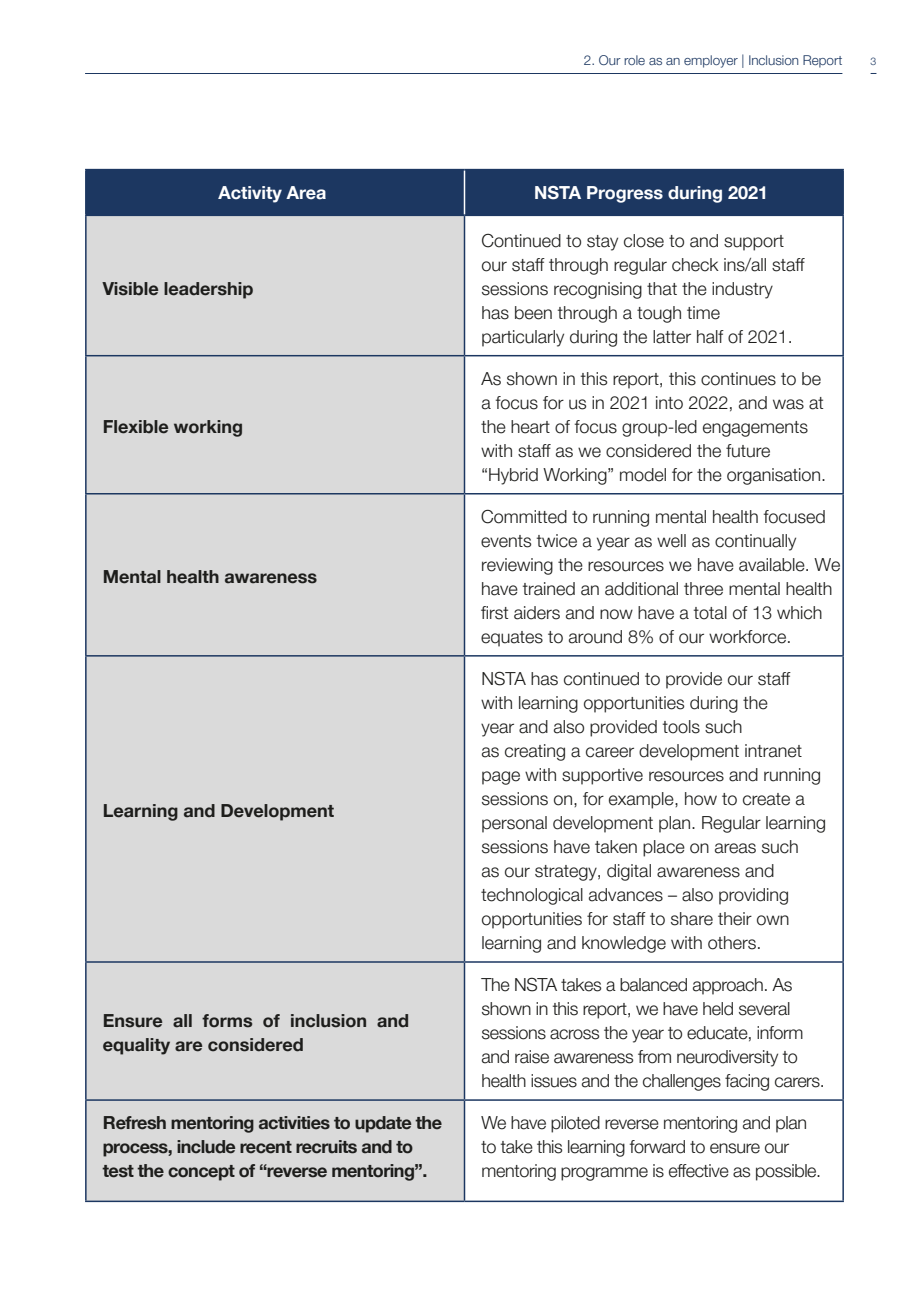
<style>
.page{position:relative;width:919px;height:1289px;background:#fff}
.page>*{position:absolute;margin:0;border:0;box-sizing:border-box;transform-origin:0 0}
.body_copy{font:300 18px/24px "Helvetica Neue LT Pro";color:#1d1d1b}
.body_copy-2{font:300 18px/24px "Helvetica Neue LT Pro";letter-spacing:-.02em;color:#1d1d1b}
.body_copy-3{font:700 18px/24px "Helvetica Neue LT Pro";color:#1d1d1b}
.body_copy-4{font:700 18px/24px "Helvetica Neue LT Pro";letter-spacing:-.03em;color:#1d1d1b}
.Table_Row_Bold{font:700 18px "Helvetica Neue LT Pro";color:#fff}
.t1{font:300 13.5px "Helvetica Neue LT Pro";color:#1c3761}
.t2{font:300 10.5px "Helvetica Neue LT Pro";color:#1c3761}
</style>
<div class="page">
<hr style="left:85px;top:73px;width:757px;height:1px;background:#1c3761">
<div style="left:87px;top:170px;width:755px;height:44px;background:#1c3761"></div>
<div style="left:87px;top:216px;width:376px;height:984px;background:#dadada"></div>
<hr style="left:463px;top:170px;width:2px;height:44px;background:#fff">
<hr style="left:85px;top:169px;width:379px;height:1px;background:#1c3761">
<hr style="left:85px;top:170px;width:2px;height:44px;background:#1c3761">
<hr style="left:464px;top:169px;width:379px;height:1px;background:#1c3761">
<hr style="left:842px;top:170px;width:1px;height:44px;background:#1c3761">
<hr style="left:85px;top:214px;width:379px;height:2px;background:#1c3761">
<hr style="left:464px;top:214px;width:379px;height:2px;background:#1c3761">
<hr style="left:842px;top:216px;width:1px;height:139px;background:#1c3761">
<hr style="left:464px;top:355px;width:379px;height:1px;background:#1c3761">
<hr style="left:842px;top:356px;width:1px;height:137px;background:#1c3761">
<hr style="left:464px;top:493px;width:379px;height:1px;background:#1c3761">
<hr style="left:842px;top:494px;width:1px;height:161px;background:#1c3761">
<hr style="left:464px;top:655px;width:379px;height:1px;background:#1c3761">
<hr style="left:842px;top:656px;width:1px;height:305px;background:#1c3761">
<hr style="left:464px;top:961px;width:379px;height:1px;background:#1c3761">
<hr style="left:842px;top:962px;width:1px;height:137px;background:#1c3761">
<hr style="left:464px;top:1099px;width:379px;height:1px;background:#1c3761">
<hr style="left:842px;top:1100px;width:1px;height:100px;background:#1c3761">
<hr style="left:464px;top:1200px;width:379px;height:2px;background:#1c3761">
<hr style="left:85px;top:216px;width:2px;height:139px;background:#1c3761">
<hr style="left:463px;top:216px;width:2px;height:139px;background:#1c3761">
<hr style="left:85px;top:355px;width:379px;height:1px;background:#1c3761">
<hr style="left:85px;top:356px;width:2px;height:137px;background:#1c3761">
<hr style="left:463px;top:356px;width:2px;height:137px;background:#1c3761">
<hr style="left:85px;top:493px;width:379px;height:1px;background:#1c3761">
<hr style="left:85px;top:494px;width:2px;height:161px;background:#1c3761">
<hr style="left:463px;top:494px;width:2px;height:161px;background:#1c3761">
<hr style="left:85px;top:655px;width:379px;height:1px;background:#1c3761">
<hr style="left:85px;top:656px;width:2px;height:305px;background:#1c3761">
<hr style="left:463px;top:656px;width:2px;height:305px;background:#1c3761">
<hr style="left:85px;top:961px;width:379px;height:1px;background:#1c3761">
<hr style="left:85px;top:962px;width:2px;height:137px;background:#1c3761">
<hr style="left:463px;top:962px;width:2px;height:137px;background:#1c3761">
<hr style="left:85px;top:1099px;width:379px;height:1px;background:#1c3761">
<hr style="left:85px;top:1100px;width:2px;height:100px;background:#1c3761">
<hr style="left:463px;top:1100px;width:2px;height:100px;background:#1c3761">
<hr style="left:85px;top:1200px;width:379px;height:2px;background:#1c3761">
<p class="t1" style="left:584px;top:52px;width:260px">2. Our role as an employer | Inclusion Report</p>
<p class="t2" style="left:870px;top:54px;width:7px">3</p>
<p class="Table_Row_Bold" style="left:218px;top:181px;width:109px">Activity Area</p>
<p class="Table_Row_Bold" style="left:534px;top:181px;width:236px">NSTA Progress during 2021</p>
<p class="body_copy-3" style="left:103px;top:276px;width:152px">Visible leadership</p>
<p class="body_copy-3" style="left:103px;top:414px;width:142px">Flexible working</p>
<p class="body_copy-3" style="left:103px;top:564px;width:216px">Mental health awareness</p>
<p class="body_copy-3" style="left:103px;top:798px;width:233px">Learning and Development</p>
<p class="body_copy-3" style="left:103px;top:1008px;width:308px">Ensure all forms of inclusion and equality are considered</p>
<p class="body_copy" style="left:481px;top:228px;width:324px">Continued to stay close to and support our staff through regular check ins/all staff sessions recognising that the industry has been through a tough time particularly during the latter half of 2021.</p>
<p class="body_copy" style="left:481px;top:366px;width:346px">As shown in this report, this continues to be a focus for us in 2021 into 2022, and was at the heart of focus group-led engagements with staff as we considered the future “Hybrid Working” model for the organisation.</p>
<p class="body_copy" style="left:481px;top:504px;width:361px">Committed to running mental health focused events twice a year as well as continually reviewing the resources we have available. We have trained an additional three mental health first aiders and now have a total of 13 which equates to around 8% of our workforce.</p>
<p class="body_copy" style="left:481px;top:666px;width:346px">NSTA has continued to provide our staff with learning opportunities during the<br>year and also provided tools such<br>as creating a career development intranet page with supportive resources and running sessions on, for example, how to create a personal development plan. Regular learning sessions have taken place on areas such<br>as our strategy, digital awareness and technological advances – also providing opportunities for staff to share their own learning and knowledge with others.</p>
<p class="body_copy-2" style="left:481px;top:972px;width:345px">The NSTA takes a balanced approach. As shown in this report, we have held several sessions across the year to educate, inform and raise awareness from neurodiversity to health issues and the challenges facing carers.</p>
<p class="body_copy-4" style="left:103px;top:1110px;width:341px">Refresh mentoring activities to update the process, include recent recruits and to test the concept of “reverse mentoring”.</p>
<p class="body_copy-2" style="left:481px;top:1110px;width:341px">We have piloted reverse mentoring and plan to take this learning forward to ensure our mentoring programme is effective as possible.</p>
</div>
